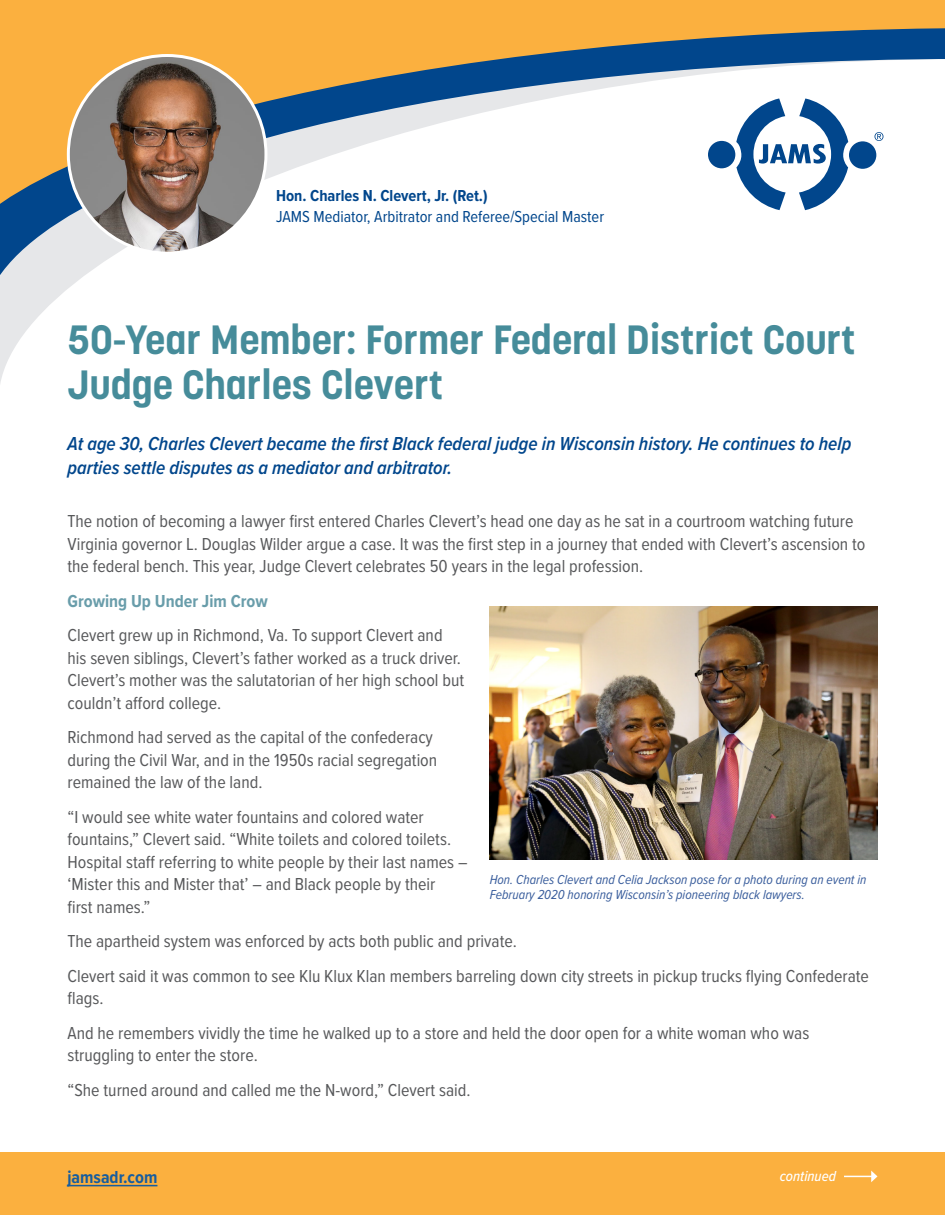
<style>
.page{position:relative;width:945px;height:1215px;background:#fff}
.page>*{position:absolute;margin:0;border:0;box-sizing:border-box;transform-origin:0 0}
.Heads_12_16_Bold{font:700 40.5px/45px "Korolev";color:#468c9a}
.t1{font:italic 600 19.5px/24px "Proxima Nova Cond";color:#01468c}
.t2{font:18px/22.5px "Proxima Nova Cond";color:#57585a}
.t3{font:700 18px "Proxima Nova Cond";color:#699daa}
.Heads_12_16_Bold-2{font:700 18px "Proxima Nova Cond";color:#175d9e}
.Heads_12_16_Bold-3{font:16.5px "Proxima Nova Cond";color:#01468c}
.Heads_12_16_Bold-4{font:700 16.5px "Proxima Nova Cond";color:#01468c}
.t4{font:italic 500 15px "Proxima Nova Cond";color:#fff}
.t5{font:italic 13.5px/15px "Proxima Nova Cond";color:#395d9c}
</style>
<div class="page">
<svg style="left:0;top:295px;width:60px;height:31px;fill:#e6e7e9"></svg>
<svg style="left:0;top:1px;width:945px;height:294px"></svg>
<div style="left:0;top:1152px;width:945px;height:63px;background:#fbb03f"></div>
<img style="left:68px;top:56px;width:198px;height:197px;border-radius:99px">
<svg style="left:875px;top:132px;width:9px;height:9px"></svg>
<div style="left:708px;top:141px;width:27px;height:27px;background:#01468c;border-radius:50%"></div>
<svg style="left:736px;top:98px;width:112px;height:112px"></svg>
<div style="left:849px;top:141px;width:27px;height:28px;background:#01468c;border-radius:50%"></div>
<img style="left:490px;top:606px;width:388px;height:254px">
<hr style="left:68px;top:1185px;width:89px;height:1px;background:#175d9e">
<svg style="left:844px;top:1171px;width:34px;height:11px"></svg>
<p class="Heads_12_16_Bold-4" style="left:276px;top:183px;width:213px">Hon. Charles N. Clevert, Jr. (Ret.)</p>
<p class="Heads_12_16_Bold-3" style="left:276px;top:204px;width:330px">JAMS Mediator, Arbitrator and Referee/Special Master</p>
<p class="Heads_12_16_Bold" style="left:68px;top:317px;width:790px">50-Year Member: Former Federal District Court<br>Judge Charles Clevert</p>
<p class="t1" style="left:68px;top:430px;width:785px">At age 30, Charles Clevert became the first Black federal judge in Wisconsin history. He continues to help parties settle disputes as a mediator and arbitrator.</p>
<p class="t2" style="left:68px;top:509px;width:800px">The notion of becoming a lawyer first entered Charles Clevert’s head one day as he sat in a courtroom watching future<br>Virginia governor L. Douglas Wilder argue a case. It was the first step in a journey that ended with Clevert’s ascension to the federal bench. This year, Judge Clevert celebrates 50 years in the legal profession.</p>
<p class="t3" style="left:68px;top:587px;width:202px">Growing Up Under Jim Crow</p>
<p class="t2" style="left:68px;top:623px;width:398px">Clevert grew up in Richmond, Va. To support Clevert and his seven siblings, Clevert’s father worked as a truck driver.<br>Clevert’s mother was the salutatorian of her high school but couldn’t afford college.</p>
<p class="t2" style="left:68px;top:725px;width:371px">Richmond had served as the capital of the confederacy during the Civil War, and in the 1950s racial segregation remained the law of the land.</p>
<p class="t2" style="left:68px;top:805px;width:402px">“I would see white water fountains and colored water fountains,” Clevert said. “White toilets and colored toilets.<br>Hospital staff referring to white people by their last names – ‘Mister this and Mister that’ – and Black people by their<br>first names.”</p>
<p class="t2" style="left:68px;top:929px;width:451px">The apartheid system was enforced by acts both public and private.</p>
<p class="t2" style="left:68px;top:964px;width:803px">Clevert said it was common to see Klu Klux Klan members barreling down city streets in pickup trucks flying Confederate flags.</p>
<p class="t2" style="left:68px;top:1021px;width:743px">And he remembers vividly the time he walked up to a store and held the door open for a white woman who was struggling to enter the store.</p>
<p class="t2" style="left:68px;top:1078px;width:405px">“She turned around and called me the N-word,” Clevert said.</p>
<p class="t5" style="left:490px;top:871px;width:378px">Hon. Charles Clevert and Celia Jackson pose for a photo during an event in<br>February 2020 honoring Wisconsin’s pioneering black lawyers.</p>
<p class="Heads_12_16_Bold-2" style="left:68px;top:1164px;width:91px">jamsadr.com</p>
<p class="t4" style="left:780px;top:1165px;width:58px">continued</p>
</div>
